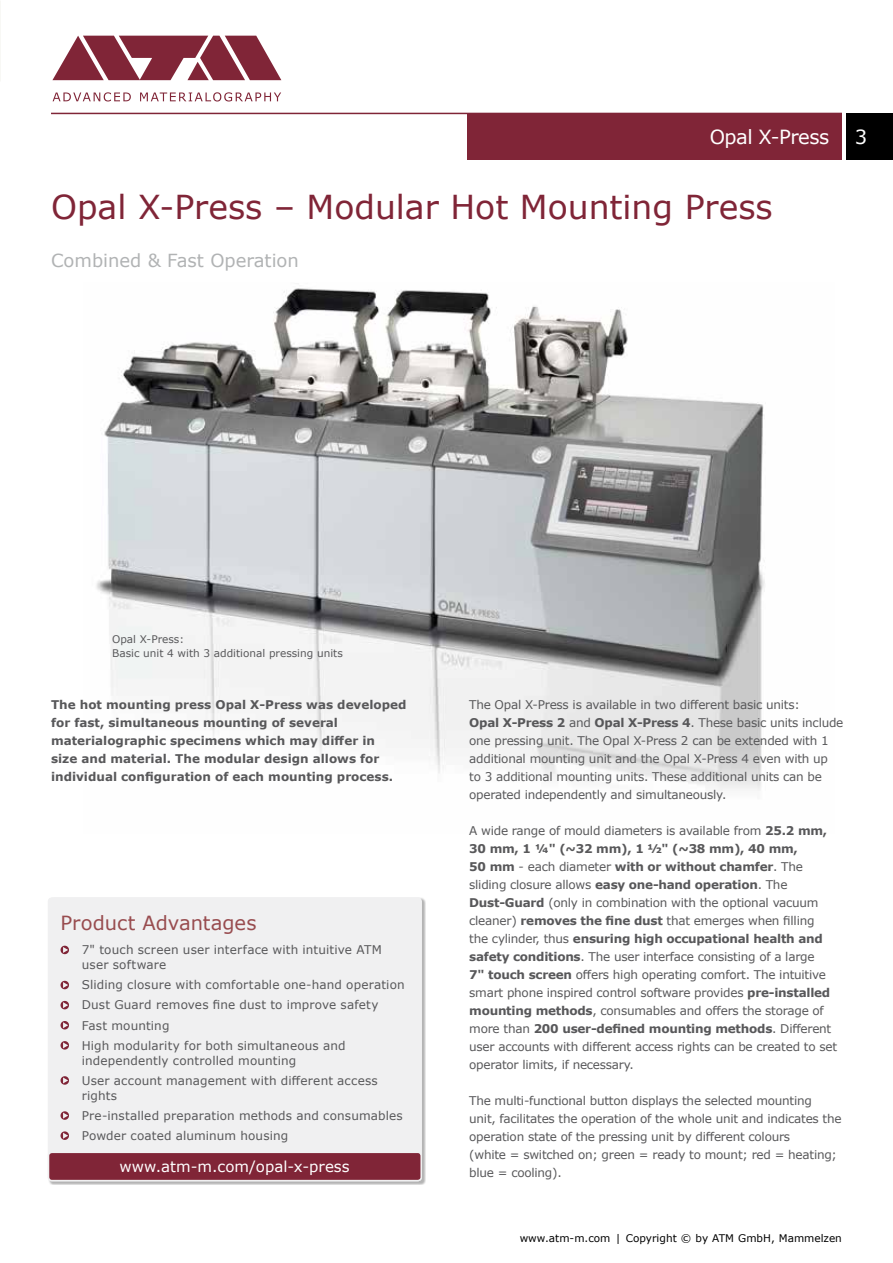
<style>
.page{position:relative;width:893px;height:1263px;background:#fff}
.page>*{position:absolute;margin:0;border:0;box-sizing:border-box;transform-origin:0 0}
.t1{font:33px "Verdana";color:#802537}
.t2{font:19.5px "Verdana";letter-spacing:-.005em;color:#984c4f}
.t3{font:19.5px "Verdana";letter-spacing:-.025em;color:#fff}
.t4{font:18px "Verdana";color:#b1b3b4}
.t5{font:15px "Verdana";color:#fff}
.t6{font:12px/18px "Verdana";letter-spacing:-.02em;color:#58585a}
.t7{font:12px/20.1px "Verdana";letter-spacing:.01em;color:#58585a}
.t8{font:700 12px/18px "Verdana";color:#58585a}
.t9{font:12px/15px "Verdana";letter-spacing:.015em;color:#58585a}
.t10{font:10.5px/13.5px "Verdana";color:#58585a}
.t11{font:10.5px "Verdana";color:#000}
.s1{font-weight:700}
</style>
<div class="page">
<img style="left:96px;top:288px;width:669px;height:503px">
<div style="left:48px;top:897px;width:378px;height:288px;background:#000;opacity:.3"></div>
<div style="left:48px;top:897px;width:374px;height:284px;background:#f0f0f1;border-radius:4px"></div>
<svg style="left:61px;top:946px;width:8px;height:8px"></svg>
<svg style="left:61px;top:981px;width:8px;height:8px"></svg>
<svg style="left:61px;top:1001px;width:8px;height:8px"></svg>
<svg style="left:61px;top:1021px;width:8px;height:8px"></svg>
<svg style="left:61px;top:1041px;width:8px;height:8px"></svg>
<svg style="left:61px;top:1076px;width:8px;height:9px"></svg>
<svg style="left:61px;top:1111px;width:8px;height:9px"></svg>
<svg style="left:61px;top:1131px;width:8px;height:9px"></svg>
<div style="left:49px;top:1152px;width:372px;height:28px;background:#802537;border-radius:4px"></div>
<div style="left:48px;top:1151px;width:374px;height:30px;border:2px solid #f0f0f1;border-radius:4px"></div>
<hr style="left:51px;top:113px;width:791px;height:1px;background:#802537">
<div style="left:468px;top:113px;width:374px;height:46px;background:#802537"></div>
<div style="left:846px;top:113px;width:47px;height:46px;background:#000"></div>
<svg style="left:52px;top:36px;width:229px;height:44px"></svg>
<svg style="left:53px;top:92px;width:78px;height:9px"></svg>
<svg style="left:140px;top:92px;width:141px;height:10px"></svg>
<hr style="left:0;top:81px;width:1px;height:78px;background:#e4e4da">
<h2 class="t3" style="left:710px;top:123px;width:121px">Opal X-Press</h2>
<h2 class="t3" style="left:855px;top:123px;width:14px">3</h2>
<h1 class="t1" style="left:51px;top:184px;width:723px">Opal X-Press – Modular Hot Mounting Press</h1>
<h3 class="t4" style="left:51px;top:248px;width:249px">Combined &amp; Fast Operation</h3>
<p class="t10" style="left:112px;top:632px;width:232px">Opal X-Press:<br>Basic unit 4 with 3 additional pressing units</p>
<p class="t8" style="left:51px;top:696px;width:357px">The hot mounting press Opal X-Press was developed for fast, simultaneous mounting of several materialographic specimens which may differ in<br>size and material. The modular design allows for individual configuration of each mounting process.</p>
<p class="t6" style="left:469px;top:696px;width:376px">The Opal X-Press is available in two different basic units:<br><span class="s1">Opal X-Press 2</span> and <span class="s1">Opal X-Press 4</span>. These basic units include one pressing unit. The Opal X-Press 2 can be extended with 1 additional mounting unit and the Opal X-Press 4 even with up<br>to 3 additional mounting units. These additional units can be operated independently and simultaneously.</p>
<p class="t6" style="left:469px;top:822px;width:369px">A wide range of mould diameters is available from <span class="s1">25.2 mm, 30 mm, 1 ¼" (~32 mm), 1 1/2" (~38 mm), 40 mm,<br>50 mm</span> - each diameter <span class="s1">with or without chamfer</span>. The sliding closure allows <span class="s1">easy one-hand operation</span>. The <span class="s1">Dust-Guard</span> (only in combination with the optional vacuum cleaner) <span class="s1">removes the fine dust</span> that emerges when filling<br>the cylinder, thus <span class="s1">ensuring high occupational health and safety conditions</span>. The user interface consisting of a large<br><span class="s1">7" touch screen</span> offers high operating comfort. The intuitive smart phone inspired control software provides <span class="s1">pre-installed mounting methods</span>, consumables and offers the storage of more than <span class="s1">200 user-defined mounting methods</span>. Different user accounts with different access rights can be created to set operator limits, if necessary.</p>
<p class="t6" style="left:469px;top:1092px;width:374px">The multi-functional button displays the selected mounting unit, facilitates the operation of the whole unit and indicates the operation state of the pressing unit by different colours<br>(white = switched on; green = ready to mount; red = heating; blue = cooling).</p>
<h2 class="t2" style="left:61px;top:909px;width:198px">Product Advantages</h2>
<p class="t9" style="left:82px;top:942px;width:302px">7" touch screen user interface with intuitive ATM user software</p>
<p class="t7" style="left:82px;top:975px;width:324px">Sliding closure with comfortable one-hand operation Dust Guard removes fine dust to improve safety Fast mounting<br>High modularity for both simultaneous and</p>
<p class="t7" style="left:82px;top:1050px;width:298px">independently controlled mounting<br>User account management with different access</p>
<p class="t7" style="left:82px;top:1085px;width:322px">rights<br>Pre-installed preparation methods and consumables<br>Powder coated aluminum housing</p>
<p class="t5" style="left:119px;top:1156px;width:232px">www.atm-m.com/opal-x-press</p>
<p class="t11" style="left:520px;top:1231px;width:324px">www.atm-m.com | Copyright © by ATM GmbH, Mammelzen</p>
</div>
